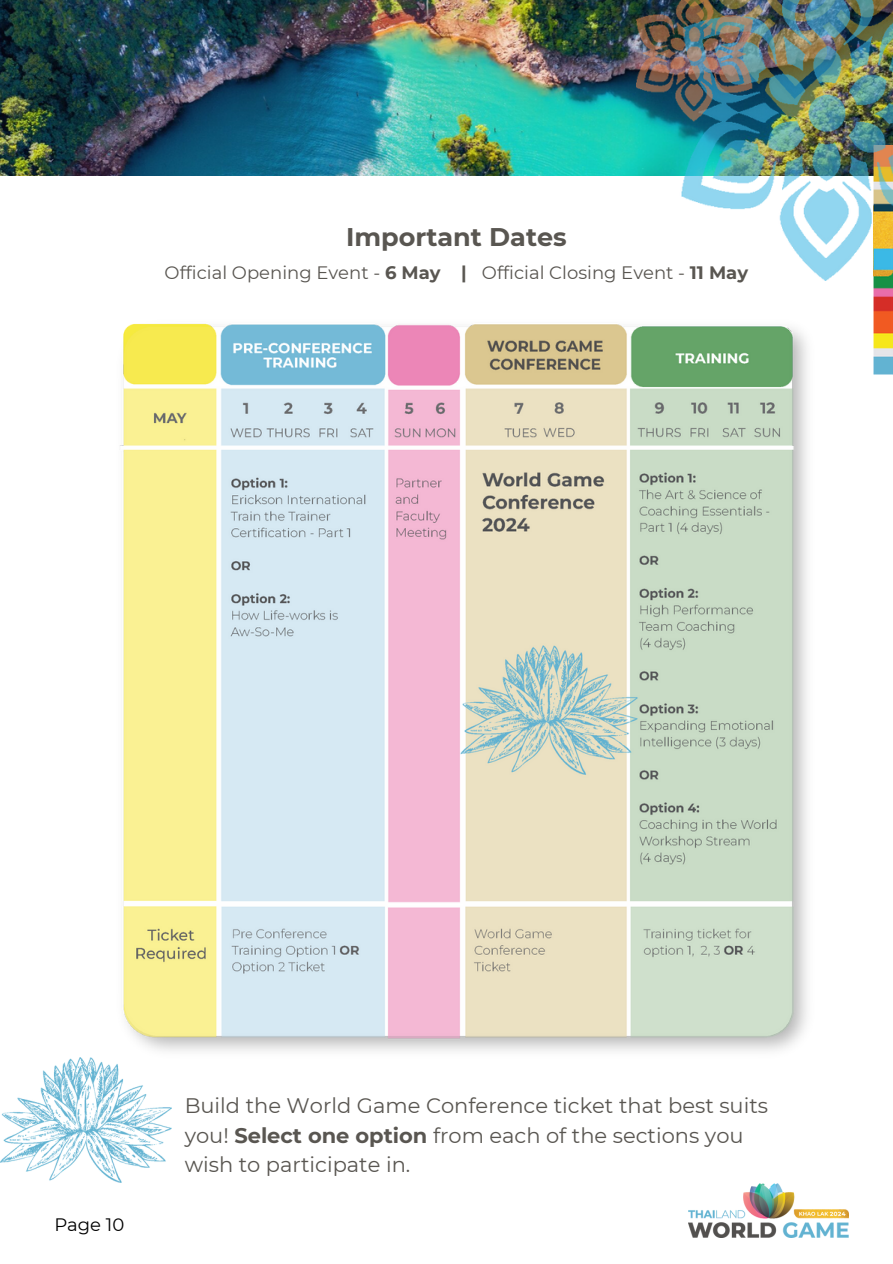
<style>
.page{position:relative;width:893px;height:1264px;background:#fff}
.page>*{position:absolute;margin:0;border:0;box-sizing:border-box;transform-origin:0 0}
.t1{font:700 25.5px "Montserrat";color:#595651}
.t2{font:21px/29.2px "Montserrat";color:#595651}
.t3{font:18px "Montserrat";color:#595651}
.t4{font:18px "Montserrat";color:#000}
.s1{font-weight:700}
</style>
<div class="page">
<img style="left:688px;top:1183px;width:160px;height:54px">
<img style="left:0;top:0;width:636px;height:176px">
<img style="left:873px;top:280px;width:19px;height:94px">
<img style="left:636px;top:0;width:256px;height:280px">
<img style="left:0;top:1057px;width:171px;height:125px">
<img style="left:109px;top:323px;width:698px;height:742px">
<p class="t1" style="left:346px;top:221px;width:222px">Important Dates</p>
<p class="t3" style="left:165px;top:261px;width:585px">Official Opening Event - <span class="s1">6 May |</span> Official Closing Event - <span class="s1">11 May</span></p>
<p class="t4" style="left:54px;top:1213px;width:71px">Page 10</p>
<p class="t2" style="left:185px;top:1091px;width:585px">Build the World Game Conference ticket that best suits you! <span class="s1">Select one option</span> from each of the sections you wish to participate in.</p>
</div>
